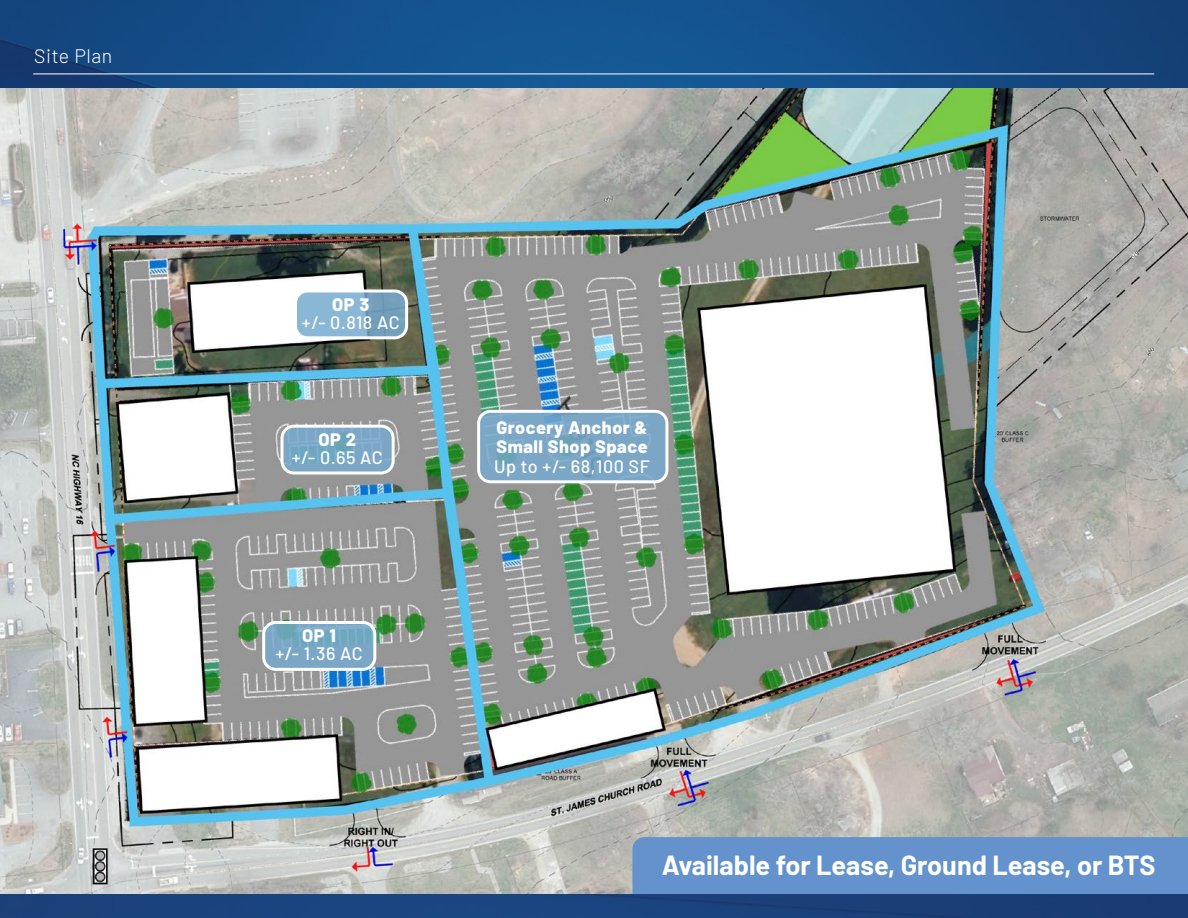
<style>
.page{position:relative;width:1188px;height:918px;background:#fff}
.page>*{position:absolute;margin:0;border:0;box-sizing:border-box;transform-origin:0 0}
.t1{font:700 27px "Barlow";color:#fff}
.t2{font:300 19.5px "Barlow";letter-spacing:.03em;color:#fff}
.t3{font:500 18px "Barlow";letter-spacing:.03em;color:#fff}
.t4{font:800 18px/19.5px "Barlow";letter-spacing:.03em;color:#fff}
</style>
<div class="page">
<img style="left:0;top:88px;width:1188px;height:806px">
<svg style="left:264px;top:622px;width:111px;height:47px;background:#79a8c5"></svg>
<div style="left:262px;top:621px;width:114px;height:50px;border:3px solid #fff;border-radius:12px"></div>
<svg style="left:479px;top:411px;width:188px;height:71px;background:#7aa6c5"></svg>
<div style="left:477px;top:410px;width:191px;height:73px;border:3px solid #fff;border-radius:12px"></div>
<div style="left:632px;top:837px;width:556px;height:57px;background:#6392cc"></div>
<svg style="left:282px;top:426px;width:111px;height:47px;background:#79a8c5"></svg>
<div style="left:280px;top:425px;width:115px;height:50px;border:3px solid #fff;border-radius:12px"></div>
<svg style="left:296px;top:291px;width:111px;height:47px;background:#82aecc"></svg>
<div style="left:294px;top:290px;width:114px;height:49px;border:3px solid #fff;border-radius:12px"></div>
<svg style="left:0;top:0;width:1188px;height:88px;background:#154e88"></svg>
<hr style="left:33px;top:74px;width:1121px;height:1px;background:#fff">
<div style="left:0;top:894px;width:1188px;height:24px;background:#203e7a"></div>
<p class="t2" style="left:34px;top:42px;width:80px">Site Plan</p>
<p class="t4" style="left:332px;top:293px;width:39px">OP 3</p>
<p class="t3" style="left:302px;top:309px;width:99px">+/- 0.818 AC</p>
<p class="t4" style="left:319px;top:428px;width:39px">OP 2</p>
<p class="t3" style="left:292px;top:444px;width:93px">+/- 0.65 AC</p>
<p class="t4" style="left:302px;top:624px;width:35px">OP 1</p>
<p class="t3" style="left:275px;top:640px;width:89px">+/- 1.36 AC</p>
<p class="t4" style="left:496px;top:416px;width:153px">Grocery Anchor &amp;<br>Small Shop Space</p>
<p class="t3" style="left:494px;top:453px;width:157px">Up to +/- 68,100 SF</p>
<h1 class="t1" style="left:662px;top:845px;width:495px">Available for Lease, Ground Lease, or BTS</h1>
</div>
